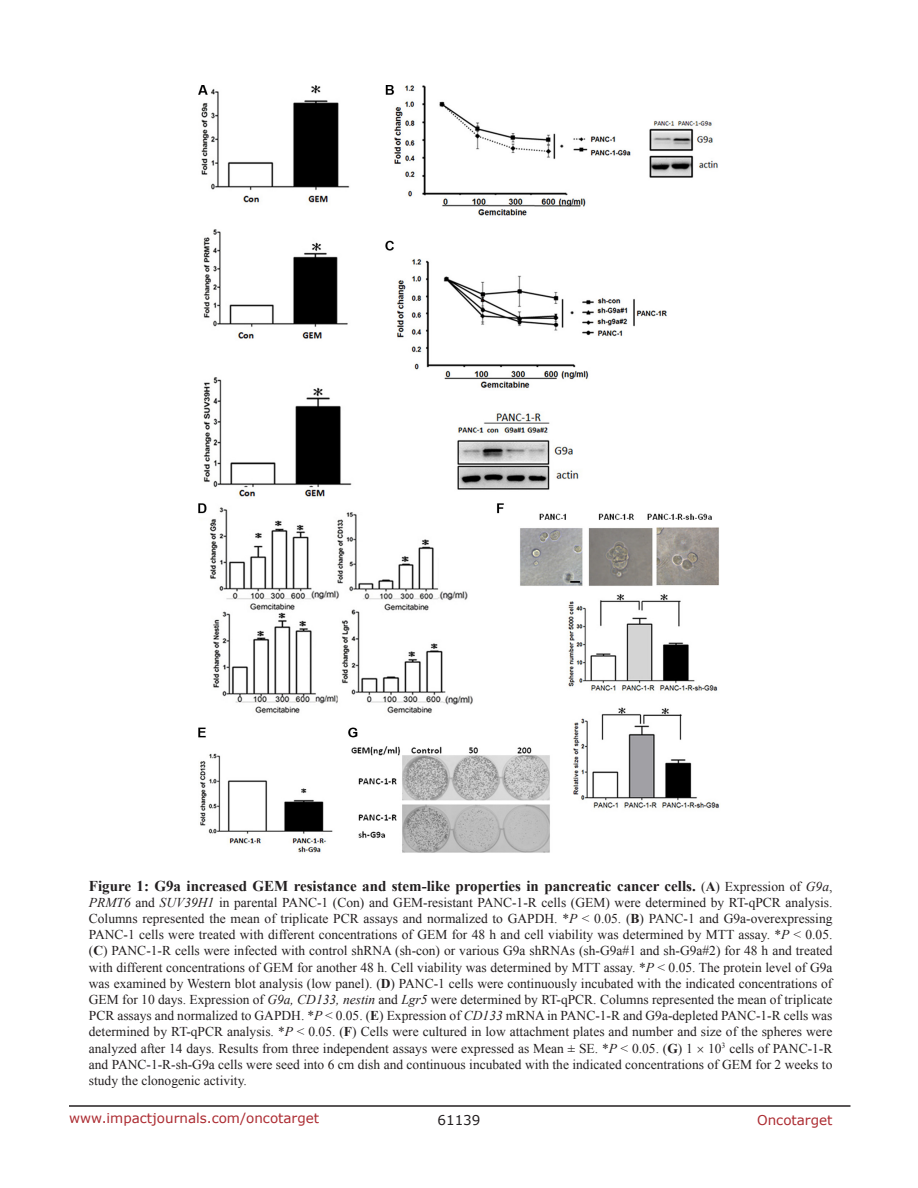
<style>
.page{position:relative;width:918px;height:1188px;background:#fff}
.page>*{position:absolute;margin:0;border:0;box-sizing:border-box;transform-origin:0 0}
.FigureText{font:700 15px "Times New Roman";color:#231f20}
.FigureText-2{font:13.5px/16.2px "Times New Roman";color:#231f20;text-align:justify}
.t1{font:13.5px "Verdana";color:#ac2b31}
.t2{font:13.5px "Verdana";color:#231f20}
.s1{font-weight:400;font-size:13.5px}
.s2{font-size:13.5px}
.s3{font-weight:400;font-style:italic;font-size:13.5px}
.s4{font-style:italic}
.s5{font-weight:700}
</style>
<div class="page">
<hr style="left:69px;top:1105px;width:781px;height:2px;background:#231f20">
<img style="left:199px;top:85px;width:519px;height:412px">
<img style="left:199px;top:504px;width:521px;height:349px">
<p class="FigureText" style="left:89px;top:875px;width:745px">Figure 1: G9a increased GEM resistance and stem-like properties in pancreatic cancer cells. <span class="s1">(</span><span class="s2">A</span><span class="s1">) Expression of</span> <span class="s3">G9a</span><span class="s1">,</span></p>
<p class="FigureText-2" style="left:89px;top:894px;width:745px"><span class="s4">PRMT6</span> and <span class="s4">SUV39H1</span> in parental PANC-1 (Con) and GEM-resistant PANC-1-R cells (GEM) were determined by RT-qPCR analysis.<br>Columns represented the mean of triplicate PCR assays and normalized to GAPDH. *<span class="s4">P</span> &lt; 0.05. (<span class="s5">B</span>) PANC-1 and G9a-overexpressing PANC-1 cells were treated with different concentrations of GEM for 48 h and cell viability was determined by MTT assay. *<span class="s4">P</span> &lt; 0.05. (<span class="s5">C</span>) PANC-1-R cells were infected with control shRNA (sh-con) or various G9a shRNAs (sh-G9a#1 and sh-G9a#2) for 48 h and treated with different concentrations of GEM for another 48 h. Cell viability was determined by MTT assay. *<span class="s4">P</span> &lt; 0.05. The protein level of G9a was examined by Western blot analysis (low panel). (<span class="s5">D</span>) PANC-1 cells were continuously incubated with the indicated concentrations of GEM for 10 days. Expression of <span class="s4">G9a, CD133, nestin</span> and <span class="s4">Lgr5</span> were determined by RT-qPCR. Columns represented the mean of triplicate PCR assays and normalized to GAPDH. *<span class="s4">P</span> &lt; 0.05. (<span class="s5">E</span>) Expression of <span class="s4">CD133</span> mRNA in PANC-1-R and G9a-depleted PANC-1-R cells was determined by RT-qPCR analysis. *<span class="s4">P</span> &lt; 0.05. (<span class="s5">F</span>) Cells were cultured in low attachment plates and number and size of the spheres were analyzed after 14 days. Results from three independent assays were expressed as Mean ± SE. *<span class="s4">P</span> &lt; 0.05. (<span class="s5">G</span>) 1 10<sup>3</sup> cells of PANC-1-R and PANC-1-R-sh-G9a cells were seed into 6 cm dish and continuous incubated with the indicated concentrations of GEM for 2 weeks to study the clonogenic activity.</p>
<p class="t1" style="left:69px;top:1109px;width:252px">www.impactjournals.com/oncotarget</p>
<p class="t2" style="left:438px;top:1111px;width:44px">61139</p>
<p class="t1" style="left:757px;top:1111px;width:77px">Oncotarget</p>
</div>
